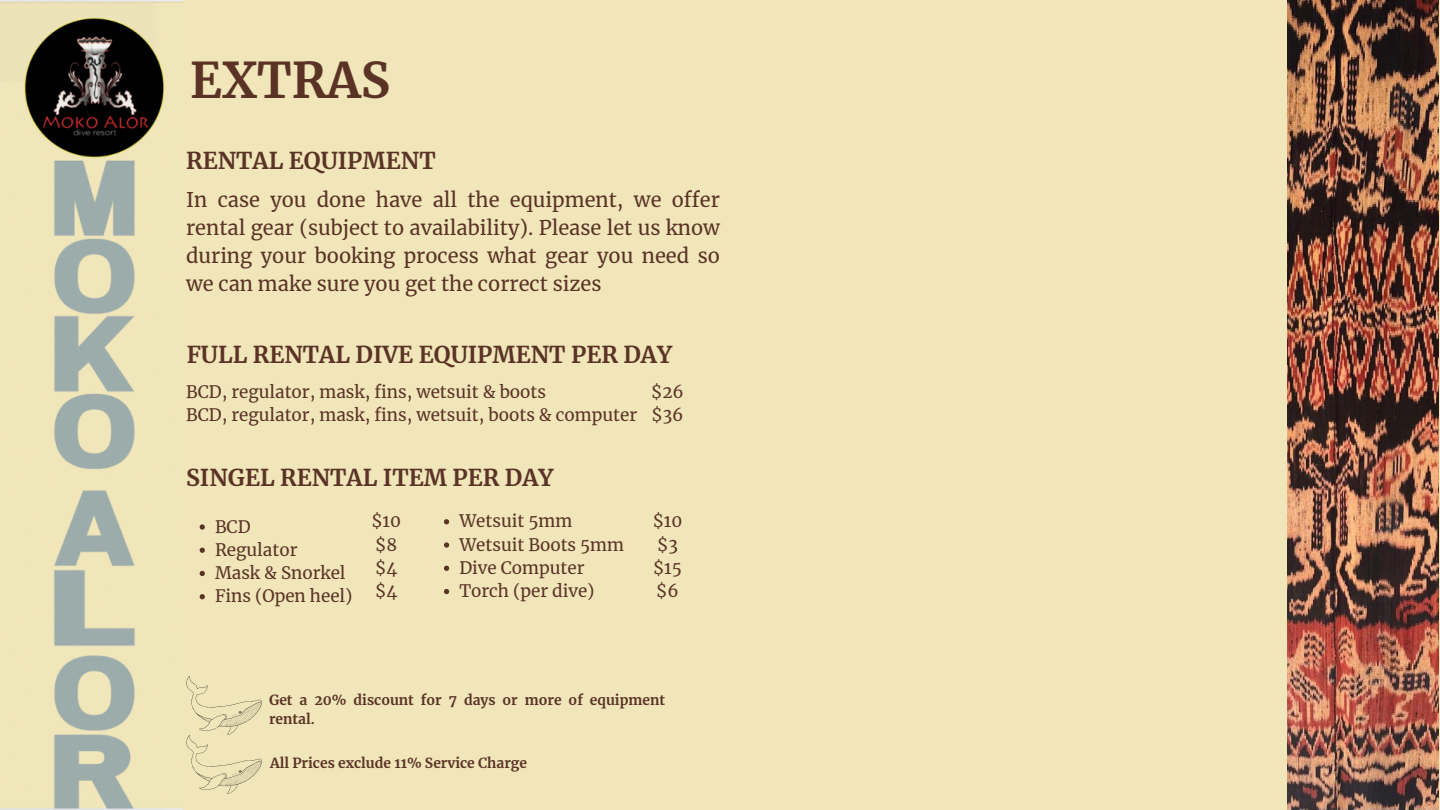
<style>
.page{position:relative;width:1440px;height:810px;background:#f0e6ba}
.page>*{position:absolute;margin:0;border:0;box-sizing:border-box;transform-origin:0 0}
.t1{font:700 48.7px "Merriweather";color:#5b3326}
.t2{font:700 23px "Merriweather";color:#5b3326}
.t3{font:20px/27.8px "Merriweather";color:#5b3326;text-align:justify}
.t4{font:17px/23.2px "Merriweather";color:#5b3326}
.t5{font:700 13.8px/18.8px "Merriweather";color:#5b3326}
</style>
<div class="page">
<img style="left:1288px;top:0;width:150px;height:810px">
<img style="left:0;top:0;width:183px;height:810px">
<svg style="left:200px;top:524px;width:5px;height:6px"></svg>
<svg style="left:200px;top:548px;width:5px;height:5px"></svg>
<svg style="left:200px;top:571px;width:5px;height:5px"></svg>
<svg style="left:200px;top:594px;width:5px;height:5px"></svg>
<svg style="left:444px;top:519px;width:5px;height:5px"></svg>
<svg style="left:444px;top:542px;width:5px;height:6px"></svg>
<svg style="left:444px;top:566px;width:5px;height:5px"></svg>
<svg style="left:444px;top:589px;width:5px;height:5px"></svg>
<svg style="left:186px;top:676px;width:76px;height:118px"></svg>
<p class="t1" style="left:190px;top:50px;width:202px">EXTRAS</p>
<h1 class="t2" style="left:186px;top:146px;width:251px">RENTAL EQUIPMENT</h1>
<h2 class="t3" style="left:186px;top:186px;width:535px">In case you done have all the equipment, we offer rental gear (subject to availability). Please let us know during your booking process what gear you need so we can make sure you get the correct sizes</h2>
<h2 class="t2" style="left:187px;top:341px;width:487px">FULL RENTAL DIVE EQUIPMENT PER DAY</h2>
<p class="t4" style="left:186px;top:381px;width:453px">BCD, regulator, mask, fins, wetsuit &amp; boots<br>BCD, regulator, mask, fins, wetsuit, boots &amp; computer</p>
<p class="t4" style="left:651px;top:381px;width:34px">$26 $36</p>
<p class="t2" style="left:186px;top:464px;width:369px">SINGEL RENTAL ITEM PER DAY</p>
<h3 class="t4" style="left:215px;top:515px;width:37px">BCD</h3>
<h2 class="t4" style="left:215px;top:538px;width:84px">Regulator</h2>
<h4 class="t4" style="left:215px;top:561px;width:132px">Mask &amp; Snorkel</h4>
<h4 class="t4" style="left:215px;top:585px;width:139px">Fins (Open heel)</h4>
<h4 class="t4" style="left:371px;top:510px;width:31px">$10 $8 $4 $4</h4>
<p class="t4" style="left:459px;top:510px;width:114px">Wetsuit 5mm</p>
<p class="t4" style="left:459px;top:533px;width:166px">Wetsuit Boots 5mm</p>
<p class="t4" style="left:459px;top:556px;width:127px">Dive Computer</p>
<p class="t4" style="left:459px;top:580px;width:137px">Torch (per dive)</p>
<h4 class="t4" style="left:653px;top:510px;width:31px">$10 $3 $15 $6</h4>
<p class="t5" style="left:269px;top:691px;width:398px">Get a 20% discount for 7 days or more of equipment rental.</p>
<p class="t5" style="left:270px;top:754px;width:259px">All Prices exclude 11% Service Charge</p>
</div>
